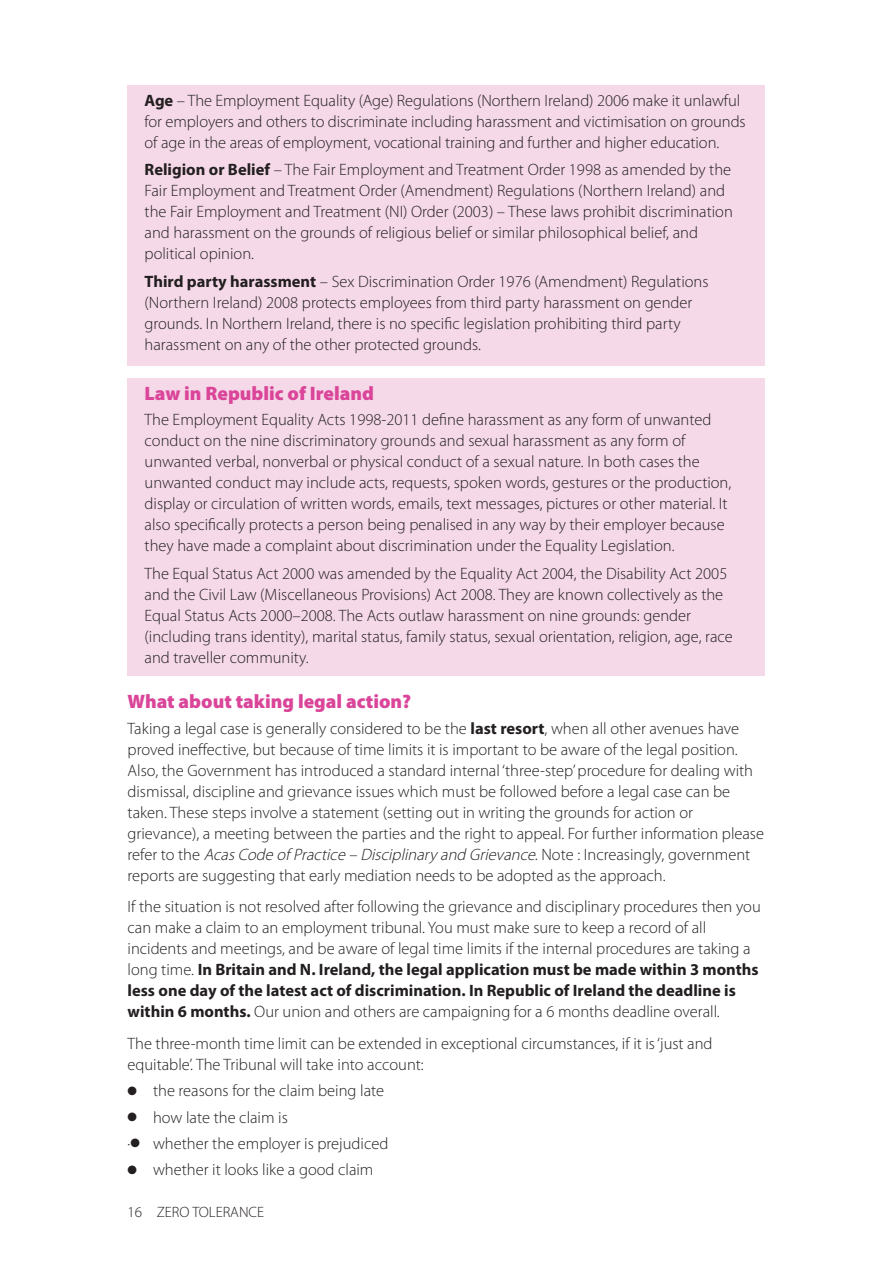
<style>
.page{position:relative;width:893px;height:1263px;background:#fff}
.page>*{position:absolute;margin:0;border:0;box-sizing:border-box;transform-origin:0 0}
.t1{font:900 19.5px "Myriad Pro";color:#da4599}
.t2{font:300 16.5px/21px "Myriad Pro";color:#231f20}
.t3{font:300 15px "Myriad Pro";color:#231f20}
.s1{font-weight:700}
.s2{font-style:italic}
</style>
<div class="page">
<div style="left:128px;top:85px;width:637px;height:281px;background:#f5d9e8"></div>
<div style="left:128px;top:378px;width:637px;height:298px;background:#f5d9e8"></div>
<p class="t2" style="left:145px;top:91px;width:603px"><span class="s1">Age</span> – The Employment Equality (Age) Regulations (Northern Ireland) 2006 make it unlawful for employers and others to discriminate including harassment and victimisation on grounds of age in the areas of employment, vocational training and further and higher education.</p>
<p class="t2" style="left:145px;top:161px;width:590px"><span class="s1">Religion or Belief</span> – The Fair Employment and Treatment Order 1998 as amended by the Fair Employment and Treatment Order (Amendment) Regulations (Northern Ireland) and the Fair Employment and Treatment (NI) Order (2003) – These laws prohibit discrimination and harassment on the grounds of religious belief or similar philosophical belief, and political opinion.</p>
<p class="t2" style="left:145px;top:272px;width:565px"><span class="s1">Third party harassment</span> – Sex Discrimination Order 1976 (Amendment) Regulations (Northern Ireland) 2008 protects employees from third party harassment on gender grounds. In Northern Ireland, there is no specific legislation prohibiting third party harassment on any of the other protected grounds.</p>
<p class="t1" style="left:145px;top:386px;width:231px">Law in Republic of Ireland</p>
<p class="t2" style="left:145px;top:410px;width:588px">The Employment Equality Acts 1998-2011 define harassment as any form of unwanted conduct on the nine discriminatory grounds and sexual harassment as any form of unwanted verbal, nonverbal or physical conduct of a sexual nature. In both cases the unwanted conduct may include acts, requests, spoken words, gestures or the production, display or circulation of written words, emails, text messages, pictures or other material. It also specifically protects a person being penalised in any way by their employer because they have made a complaint about discrimination under the Equality Legislation.</p>
<p class="t2" style="left:145px;top:564px;width:590px">The Equal Status Act 2000 was amended by the Equality Act 2004, the Disability Act 2005 and the Civil Law (Miscellaneous Provisions) Act 2008. They are known collectively as the Equal Status Acts 2000–2008. The Acts outlaw harassment on nine grounds: gender (including trans identity), marital status, family status, sexual orientation, religion, age, race and traveller community.</p>
<p class="t1" style="left:128px;top:694px;width:285px">What about taking legal action?</p>
<p class="t2" style="left:128px;top:719px;width:638px">Taking a legal case is generally considered to be the <span class="s1">last resort</span>, when all other avenues have proved ineffective, but because of time limits it is important to be aware of the legal position.<br>Also, the Government has introduced a standard internal ‘three-step’procedure for dealing with dismissal, discipline and grievance issues which must be followed before a legal case can be taken. These steps involve a statement (setting out in writing the grounds for action or grievance), a meeting between the parties and the right to appeal. For further information please refer to the <span class="s2">AcasCodeof Practice–Disciplinary andGrievance.</span>Note : Increasingly, government reports are suggesting that early mediation needs to be adopted as the approach.</p>
<p class="t2" style="left:128px;top:897px;width:635px">If the situation is not resolved after following the grievance and disciplinary procedures then you can make a claim to an employment tribunal. You must make sure to keep a record of all incidents and meetings, and be aware of legal time limits if the internal procedures are taking a long time. <span class="s1">In Britain and N. Ireland, the legal application must be made within 3 months less one day of the latest act of discrimination. In Republic of Ireland the deadline is within 6 months.</span> Our union and others are campaigning for a 6 months deadline overall.</p>
<p class="t2" style="left:128px;top:1034px;width:587px">The three-month time limit can be extended in exceptional circumstances, if it is‘just and equitable’. The Tribunal will take into account:</p>
<p class="t2" style="left:128px;top:1081px;width:258px">● the reasons for the claim being late</p>
<p class="t2" style="left:128px;top:1105px;width:262px;line-height:26.2px">● how late the claim is<br>·● whether the employer is prejudiced</p>
<p class="t2" style="left:128px;top:1160px;width:247px">● whether it looks like a good claim</p>
<p class="t3" style="left:128px;top:1206px;width:138px">16 ZERO TOLERANCE</p>
</div>
